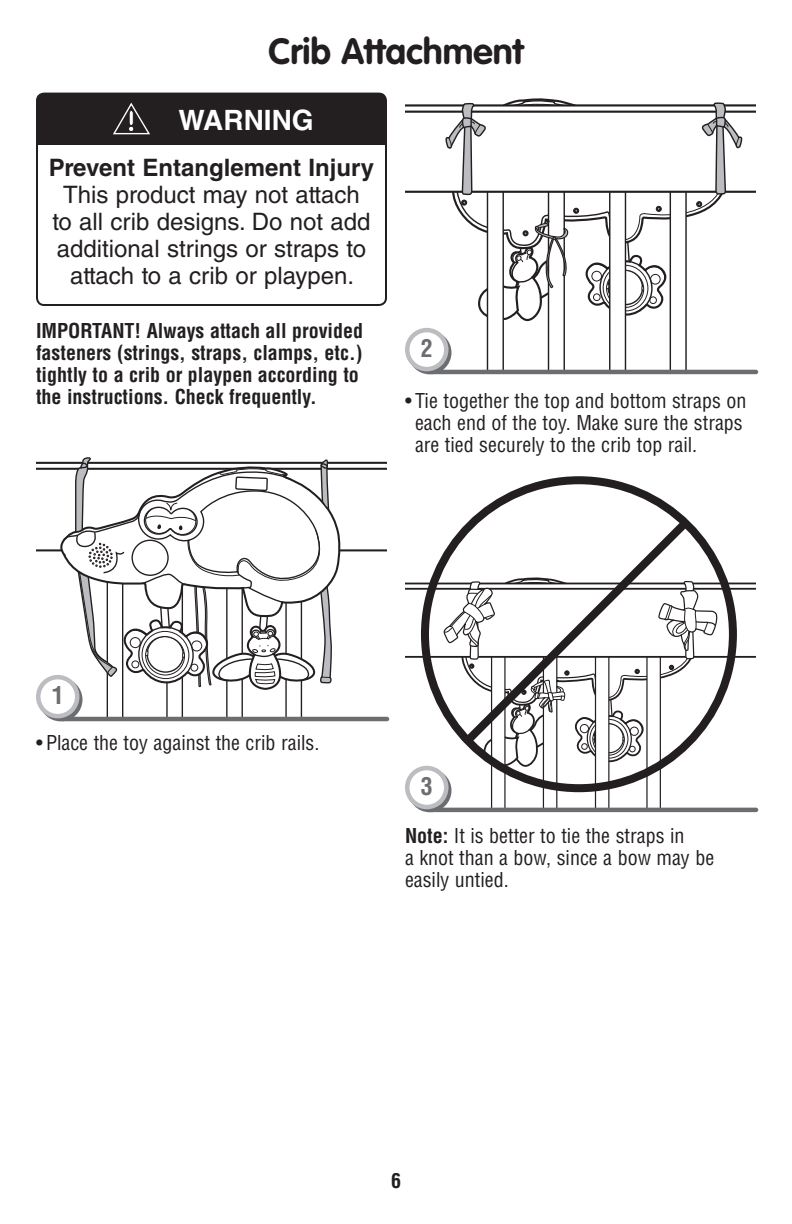
<style>
.page{position:relative;width:792px;height:1224px;background:#fff}
.page>*{position:absolute;margin:0;border:0;box-sizing:border-box;transform-origin:0 0}
.t1{font:700 36px "VAG Rounded Std";color:#231f20}
.t2{font:700 28px "Helvetica LT Std";color:#fff}
.t3{font:24px/27px "Helvetica LT Std";color:#231f20;text-align:center}
.t4{font:700 24px "Helvetica LT Std";color:#231f20}
.t5{font:700 condensed 24px "Helvetica LT Std";color:#6c6d70}
.t6{font:condensed 20px/22px "Helvetica LT Std";color:#231f20}
.t7{font:700 condensed 20px/22px "Helvetica LT Std";color:#231f20}
.s1{font-weight:700}
</style>
<div class="page">
<svg style="left:455px;top:512px;width:241px;height:65px"></svg>
<hr style="left:61px;top:717px;width:328px;height:4px;background:#6c6d70;border-radius:2px">
<svg style="left:36px;top:457px;width:351px;height:264px"></svg>
<hr style="left:430px;top:370px;width:328px;height:4px;background:#6c6d70;border-radius:2px">
<svg style="left:405px;top:98px;width:351px;height:277px"></svg>
<hr style="left:430px;top:808px;width:328px;height:4px;background:#6c6d70;border-radius:2px">
<svg style="left:405px;top:577px;width:351px;height:236px"></svg>
<svg style="left:36px;top:93px;width:351px;height:213px"></svg>
<svg style="left:112px;top:102px;width:39px;height:33px"></svg>
<h1 class="t1" style="left:268px;top:36px;width:257px">Crib Attachment</h1>
<h2 class="t2" style="left:179px;top:109px;width:137px">WARNING</h2>
<p class="t4" style="left:49px;top:159px;width:327px">Prevent Entanglement Injury</p>
<p class="t3" style="left:52px;top:183px;width:320px">This product may not attach to all crib designs. Do not add additional strings or straps to attach to a crib or playpen.</p>
<p class="t7" style="left:36px;top:321px;width:329px">IMPORTANT! Always attach all provided fasteners (strings, straps, clamps, etc.) tightly to a crib or playpen according to the instructions. Check frequently.</p>
<p class="t5" style="left:421px;top:340px;width:13px">2</p>
<p class="t6" style="left:415px;top:392px;width:333px;text-indent:-10px">• Tie together the top and bottom straps on each end of the toy. Make sure the straps are tied securely to the crib top rail.</p>
<p class="t5" style="left:52px;top:687px;width:13px">1</p>
<p class="t6" style="left:36px;top:734px;width:285px">• Place the toy against the crib rails.</p>
<p class="t5" style="left:421px;top:778px;width:13px">3</p>
<p class="t6" style="left:405px;top:827px;width:311px"><span class="s1">Note:</span> It is better to tie the straps in<br>a knot than a bow, since a bow may be easily untied.</p>
<p class="t7" style="left:391px;top:1171px;width:11px">6</p>
</div>
